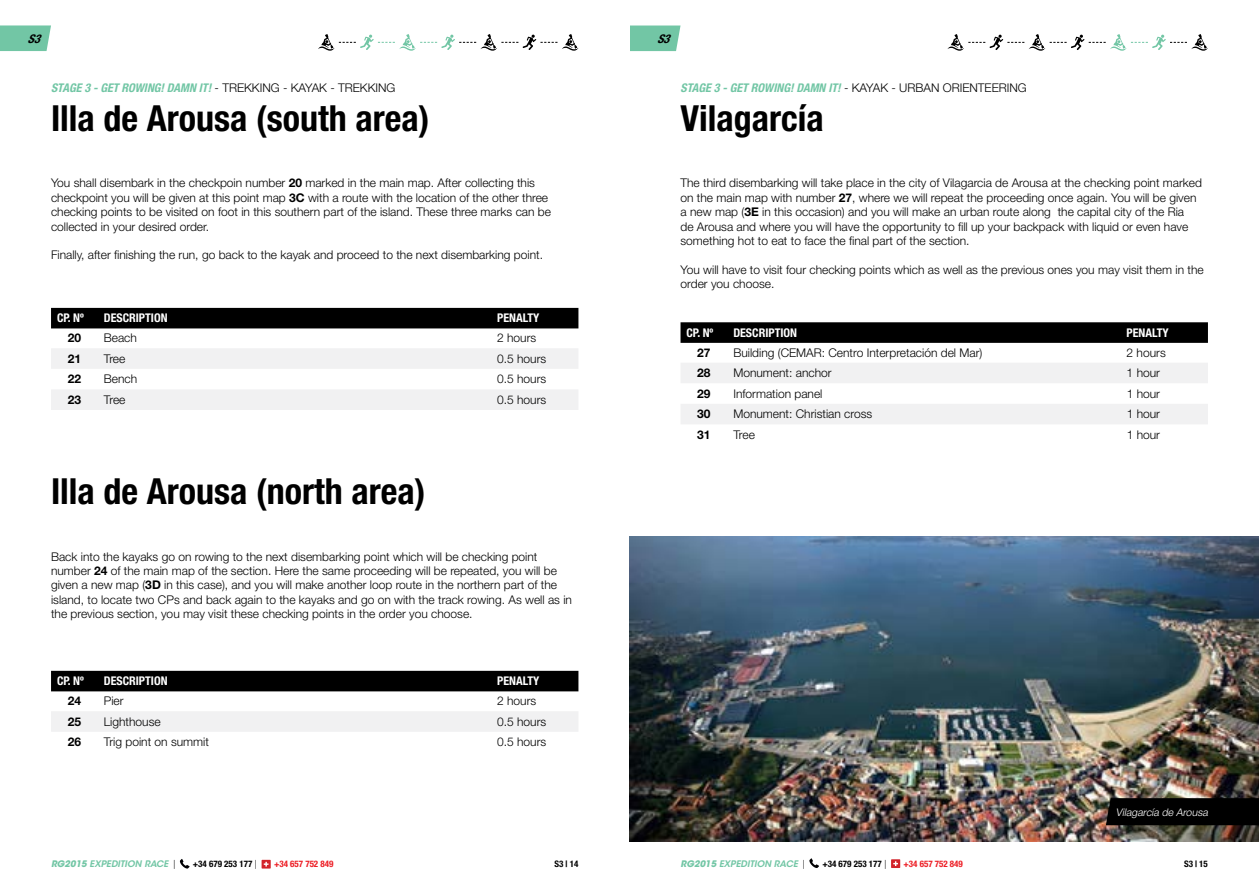
<style>
.page{position:relative;width:1259px;height:893px;background:#fff}
.page>*{position:absolute;margin:0;border:0;box-sizing:border-box;transform-origin:0 0}
.t1{font:700 condensed 36px "Helvetica Neue LT Std";color:#000}
.t2{font:300 12px/14.4px "Helvetica Neue LT Std";color:#000}
.t3{font:700 condensed 12px "Helvetica Neue LT Std";letter-spacing:-.035em;color:#fff}
.t4{font:italic 700 condensed 12px "Helvetica Neue LT Std";color:#72c6a5}
.t5{font:700 12px "Helvetica Neue LT Std";color:#000}
.t6{font:italic 700 condensed 12px "Helvetica Neue LT Std";color:#000}
.t7{font:italic 300 10.5px "Helvetica Neue LT Std";color:#fff}
.t8{font:italic 600 9px "ITC Avant Garde Std";color:#72c6a5}
.t9{font:700 condensed 9px "Helvetica Neue LT Std";color:#000}
.t10{font:700 condensed 9px "Helvetica Neue LT Std";color:#ed1d24}
.s1{font-weight:300;font-style:normal;font-stretch:normal;color:#000}
.s2{font-weight:700}
.s3{font-family:"Helvetica Neue LT Std";font-weight:300;font-style:normal;color:#000}
.s4{font-weight:300;font-stretch:normal}
</style>
<div class="page">
<svg style="left:0;top:25px;width:51px;height:26px"></svg>
<svg style="left:630px;top:26px;width:50px;height:25px"></svg>
<svg style="left:261px;top:860px;width:10px;height:8px"></svg>
<svg style="left:180px;top:859px;width:10px;height:9px"></svg>
<svg style="left:891px;top:859px;width:9px;height:9px"></svg>
<svg style="left:809px;top:858px;width:10px;height:10px"></svg>
<img style="left:629px;top:537px;width:630px;height:305px">
<div style="left:51px;top:308px;width:527px;height:20px;background:#000"></div>
<svg style="left:51px;top:348px;width:527px;height:62px"></svg>
<div style="left:51px;top:671px;width:527px;height:20px;background:#000"></div>
<div style="left:51px;top:711px;width:527px;height:21px;background:#f1f1f2"></div>
<svg style="left:680px;top:322px;width:528px;height:21px;background:#050505"></svg>
<svg style="left:681px;top:363px;width:527px;height:61px"></svg>
<div style="left:1106px;top:798px;width:153px;height:27px;background:#000"></div>
<svg style="left:947px;top:34px;width:261px;height:17px"></svg>
<svg style="left:318px;top:34px;width:260px;height:17px"></svg>
<p class="t6" style="left:28px;top:31px;width:13px">S3</p>
<p class="t6" style="left:657px;top:31px;width:13px">S3</p>
<p class="t4" style="left:51px;top:80px;width:186px">STAGE 3 - GET ROWING! DAMN IT! <span class="s1">- Trekking</span></p>
<p class="t2" style="left:283px;top:80px;width:16px">- kayak</p>
<p class="t2" style="left:330px;top:80px;width:16px">- trekking</p>
<h1 class="t1" style="left:51px;top:96px;width:380px">Illa de Arousa (south area)</h1>
<p class="t4" style="left:680px;top:80px;width:180px">STAGE 3 - GET ROWING! DAMN IT! <span class="s1">- kayak</span></p>
<p class="t2" style="left:891px;top:80px;width:17px">- urban</p>
<p class="t2" style="left:943px;top:80px;width:8px">orienteering</p>
<h1 class="t1" style="left:680px;top:96px;width:145px">Vilagarcía</h1>
<p class="t2" style="left:51px;top:176px;width:501px">You shall disembark in the checkpoin number <span class="s2">20</span> marked in the main map. After collecting this checkpoint you will be given at this point map <span class="s2">3C</span> with a route with the location of the other three checking points to be visited on foot in this southern part of the island. These three marks can be collected in your desired order.</p>
<p class="t2" style="left:51px;top:248px;width:493px">Finally, after finishing the run, go back to the kayak and proceed to the next disembarking point.</p>
<p class="t3" style="left:57px;top:311px;width:28px">CP. Nº</p>
<p class="t3" style="left:104px;top:311px;width:8px">DESC</p>
<p class="t3" style="left:129px;top:311px;width:13px">RIPTION</p>
<p class="t3" style="left:497px;top:311px;width:8px">PENA</p>
<p class="t3" style="left:523px;top:311px;width:12px">LTY</p>
<p class="t5" style="left:68px;top:331px;width:15px">20</p>
<p class="t2" style="left:104px;top:331px;width:35px">Beach</p>
<p class="t2" style="left:497px;top:331px;width:41px">2 hours</p>
<p class="t5" style="left:68px;top:351px;width:15px">21</p>
<p class="t2" style="left:104px;top:351px;width:23px">Tree</p>
<p class="t2" style="left:497px;top:351px;width:51px">0.5 hours</p>
<p class="t5" style="left:68px;top:372px;width:15px">22</p>
<p class="t2" style="left:104px;top:372px;width:35px">Bench</p>
<p class="t2" style="left:497px;top:372px;width:51px">0.5 hours</p>
<p class="t5" style="left:68px;top:392px;width:15px">23</p>
<p class="t2" style="left:104px;top:392px;width:23px">Tree</p>
<p class="t2" style="left:497px;top:392px;width:51px">0.5 hours</p>
<h1 class="t1" style="left:51px;top:469px;width:376px">Illa de Arousa (north area)</h1>
<p class="t2" style="left:51px;top:549px;width:522px">Back into the kayaks go on rowing to the next disembarking point which will be checking point number <span class="s2">24</span> of the main map of the section. Here the same proceeding will be repeated, you will be given a new map (<span class="s2">3D</span> in this case), and you will make another loop route in the northern part of the island, to locate two CPs and back again to the kayaks and go on with the track rowing. As well as in the previous section, you may visit these checking points in the order you choose.</p>
<p class="t2" style="left:680px;top:176px;width:523px">The third disembarking will take place in the city of Vilagarcia de Arousa at the checking point marked on the main map with number <span class="s2">27</span>, where we will repeat the proceeding once again. You will be given a new map (<span class="s2">3E</span> in this occasion) and you will make an urban route along the capital city of the Ria<br>de Arousa and where you will have the opportunity to fill up your backpack with liquid or even have something hot to eat to face the final part of the section.</p>
<p class="t2" style="left:680px;top:262px;width:524px">You will have to visit four checking points which as well as the previous ones you may visit them in the order you choose.</p>
<p class="t3" style="left:686px;top:325px;width:28px">CP. Nº</p>
<p class="t3" style="left:733px;top:325px;width:8px">DESC</p>
<p class="t3" style="left:758px;top:325px;width:13px">RIPTION</p>
<p class="t3" style="left:1126px;top:325px;width:8px">PENA</p>
<p class="t3" style="left:1152px;top:325px;width:12px">LTY</p>
<p class="t5" style="left:697px;top:345px;width:15px">27</p>
<p class="t2" style="left:733px;top:345px;width:250px">Building (CEMAR: Centro Interpretación del Mar)</p>
<p class="t2" style="left:1126px;top:345px;width:41px">2 hours</p>
<p class="t5" style="left:697px;top:366px;width:15px">28</p>
<p class="t2" style="left:733px;top:365px;width:100px">Monument: anchor</p>
<p class="t2" style="left:1126px;top:365px;width:35px">1 hour</p>
<p class="t5" style="left:697px;top:386px;width:15px">29</p>
<p class="t2" style="left:733px;top:386px;width:91px">Information panel</p>
<p class="t2" style="left:1126px;top:386px;width:35px">1 hour</p>
<p class="t5" style="left:697px;top:407px;width:15px">30</p>
<p class="t2" style="left:733px;top:407px;width:140px">Monument: Christian cross</p>
<p class="t2" style="left:1126px;top:407px;width:35px">1 hour</p>
<p class="t5" style="left:697px;top:427px;width:15px">31</p>
<p class="t2" style="left:733px;top:427px;width:23px">Tree</p>
<p class="t2" style="left:1126px;top:427px;width:35px">1 hour</p>
<p class="t3" style="left:57px;top:674px;width:28px">CP. Nº</p>
<p class="t3" style="left:104px;top:674px;width:8px">DESC</p>
<p class="t3" style="left:129px;top:674px;width:13px">RIPTION</p>
<p class="t3" style="left:497px;top:674px;width:8px">PENA</p>
<p class="t3" style="left:523px;top:674px;width:12px">LTY</p>
<p class="t5" style="left:68px;top:693px;width:15px">24</p>
<p class="t2" style="left:104px;top:693px;width:21px">Pier</p>
<p class="t2" style="left:497px;top:693px;width:41px">2 hours</p>
<p class="t5" style="left:68px;top:714px;width:15px">25</p>
<p class="t2" style="left:104px;top:714px;width:58px">Lighthouse</p>
<p class="t2" style="left:497px;top:714px;width:51px">0.5 hours</p>
<p class="t5" style="left:68px;top:735px;width:15px">26</p>
<p class="t2" style="left:104px;top:735px;width:107px">Trig point on summit</p>
<p class="t2" style="left:497px;top:735px;width:51px">0.5 hours</p>
<p class="t7" style="left:1116px;top:806px;width:96px">Vilagarcía de Arousa</p>
<p class="t8" style="left:680px;top:858px;width:126px"><span class="s2">RG2015</span> EXPEDITION RACE <span class="s3">|</span></p>
<p class="t9" style="left:822px;top:858px;width:65px">+34 679 253 177 <span class="s4">|</span></p>
<p class="t10" style="left:903px;top:858px;width:61px">+34 657 752 849</p>
<p class="t8" style="left:51px;top:858px;width:126px"><span class="s2">RG2015</span> EXPEDITION RACE <span class="s3">|</span></p>
<p class="t9" style="left:193px;top:859px;width:65px">+34 679 253 177 <span class="s4">|</span></p>
<p class="t10" style="left:274px;top:859px;width:61px">+34 657 752 849</p>
<p class="t9" style="left:554px;top:859px;width:25px">S3 | 14</p>
<p class="t9" style="left:1184px;top:859px;width:25px">S3 | 15</p>
</div>
